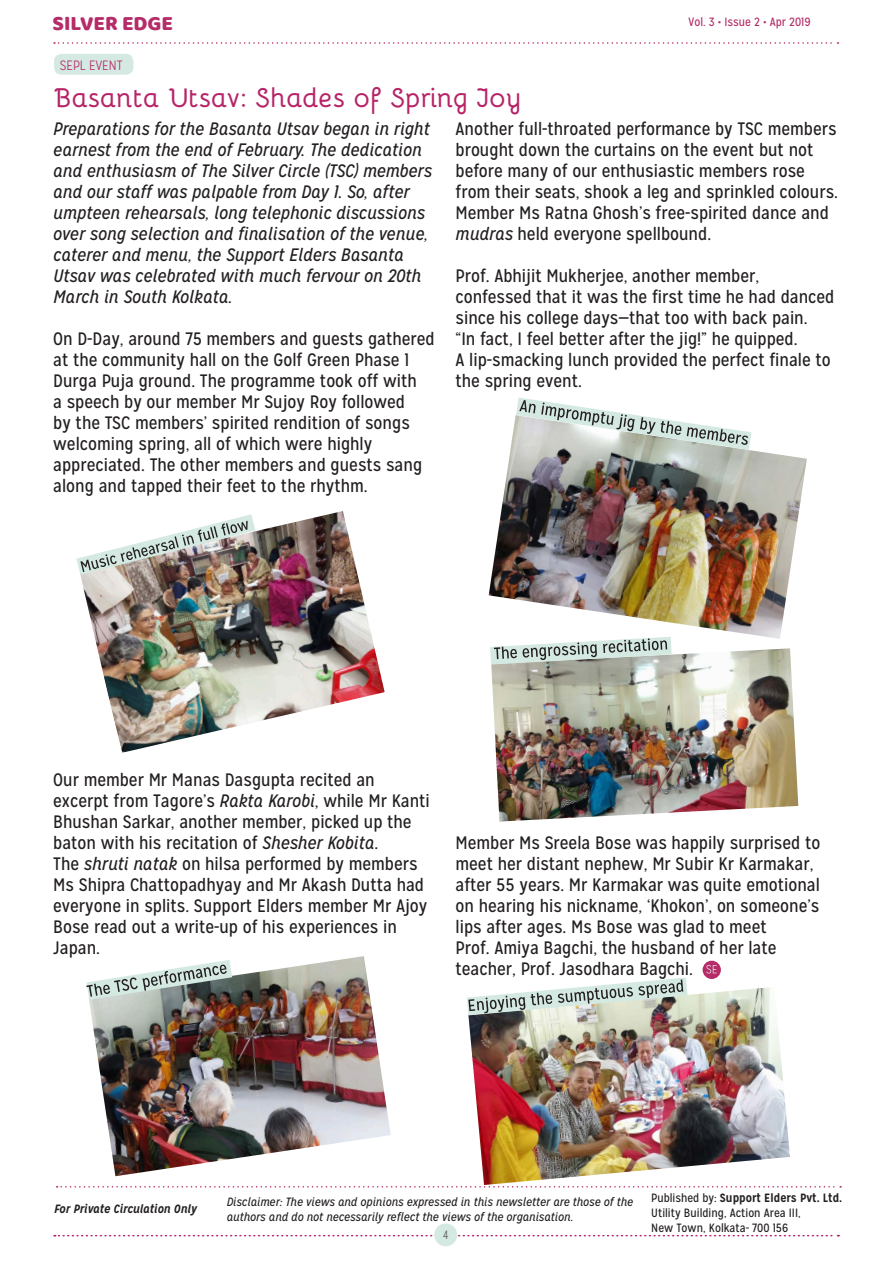
<style>
.page{position:relative;width:893px;height:1263px;background:#fff}
.page>*{position:absolute;margin:0;border:0;box-sizing:border-box;transform-origin:0 0}
.t1{font:700 27px "Bellota";letter-spacing:-.01em;color:#b62467}
.t2{font:21.15px "Baloo";color:#b52c69}
.t3{font:18px/21px "Mission Gothic";color:#231f20}
.t4{font:italic 18px/21px "Mission Gothic";color:#231f20}
.t5{font:300 13.5px "Mission Gothic";color:#b62467}
.t6{font:italic 12px/15px "Mission Gothic";color:#231f20}
.t7{font:12px/15px "Mission Gothic";color:#231f20}
.t8{font:italic 700 12px "Mission Gothic";color:#231f20}
.t9{font:12px "Mission Gothic";color:#b52c69}
.t10{font:300 12px "Mission Gothic";color:#57585a}
.s1{font-style:italic}
.s2{font-weight:700}
</style>
<div class="page">
<img style="left:80px;top:511px;width:305px;height:242px">
<img style="left:89px;top:956px;width:302px;height:220px">
<svg style="left:54px;top:1235px;width:785px;height:1px"></svg>
<svg style="left:57px;top:1186px;width:784px;height:1px"></svg>
<div style="left:434px;top:1223px;width:23px;height:23px;background:#d4e9e1;border-radius:50%"></div>
<svg style="left:54px;top:42px;width:784px;height:2px"></svg>
<div style="left:54px;top:54px;width:79px;height:21px;background:#d4e9e1;border-radius:8px"></div>
<div style="left:703px;top:961px;width:18px;height:18px;background:#b52c69;border-radius:50%"></div>
<svg style="left:706px;top:965px;width:11px;height:8px"></svg>
<img style="left:468px;top:987px;width:322px;height:198px">
<img style="left:76px;top:514px;width:179px;height:61px">
<svg style="left:86px;top:960px;width:146px;height:40px"></svg>
<img style="left:489px;top:415px;width:318px;height:224px">
<svg style="left:516px;top:398px;width:235px;height:52px"></svg>
<svg style="left:467px;top:977px;width:220px;height:38px"></svg>
<img style="left:491px;top:648px;width:307px;height:173px">
<svg style="left:490px;top:637px;width:182px;height:27px"></svg>
<p class="t2" style="left:52px;top:11px;width:122px">SILVER EDGE</p>
<p class="t5" style="left:60px;top:58px;width:65px">SEPL EVENT</p>
<p class="t1" style="left:54px;top:77px;width:469px">Basanta Utsav: Shades of Spring Joy</p>
<p class="t9" style="left:688px;top:15px;width:124px">Vol. 3 • Issue 2 • Apr 2019</p>
<p class="t4" style="left:53px;top:119px;width:380px">Preparations for the Basanta Utsav began in right earnest from the end of February. The dedication and enthusiasm of The Silver Circle (TSC) members and our staff was palpable from Day 1. So, after umpteen rehearsals, long telephonic discussions over song selection and finalisation of the venue, caterer and menu, the Support Elders Basanta Utsav was celebrated with much fervour on 20th March in South Kolkata.</p>
<p class="t3" style="left:53px;top:329px;width:383px">On D-Day, around 75 members and guests gathered at the community hall on the Golf Green Phase 1<br>Durga Puja ground. The programme took off with<br>a speech by our member Mr Sujoy Roy followed<br>by the TSC members’ spirited rendition of songs welcoming spring, all of which were highly appreciated. The other members and guests sang along and tapped their feet to the rhythm.</p>
<p class="t3" style="left:456px;top:119px;width:384px">Another full-throated performance by TSC members brought down the curtains on the event but not before many of our enthusiastic members rose from their seats, shook a leg and sprinkled colours.<br>Member Ms Ratna Ghosh’s free-spirited dance and <span class="s1">mudras</span> held everyone spellbound.</p>
<p class="t3" style="left:456px;top:266px;width:380px">Prof. Abhijit Mukherjee, another member, confessed that it was the first time he had danced since his college days—that too with back pain.<br>“In fact, I feel better after the jig!” he quipped.<br>A lip-smacking lunch provided the perfect finale to the spring event.</p>
<p class="t3" style="left:53px;top:770px;width:378px">Our member Mr Manas Dasgupta recited an excerpt from Tagore’s <span class="s1">Rakta Karobi</span>, while Mr Kanti Bhushan Sarkar, another member, picked up the baton with his recitation of <span class="s1">Shesher Kobita</span>.<br>The <span class="s1">shruti natak</span> on hilsa performed by members Ms Shipra Chattopadhyay and Mr Akash Dutta had everyone in splits. Support Elders member Mr Ajoy Bose read out a write-up of his experiences in Japan.</p>
<p class="t3" style="left:456px;top:833px;width:366px">Member Ms Sreela Bose was happily surprised to meet her distant nephew, Mr Subir Kr Karmakar, after 55 years. Mr Karmakar was quite emotional on hearing his nickname, ‘Khokon’, on someone’s lips after ages. Ms Bose was glad to meet<br>Prof. Amiya Bagchi, the husband of her late teacher, Prof. Jasodhara Bagchi.</p>
<p class="t8" style="left:54px;top:1202px;width:144px">For Private Circulation Only</p>
<p class="t6" style="left:227px;top:1194px;width:408px">Disclaimer: The views and opinions expressed in this newsletter are those of the authors and do not necessarily reflect the views of the organisation.</p>
<p class="t7" style="left:651px;top:1190px;width:192px">Published by: <span class="s2">Support Elders Pvt. Ltd.<br></span>Utility Building, Action Area III,<br>New Town, Kolkata- 700 156</p>
<p class="t10" style="left:443px;top:1228px;width:7px">4</p>
</div>
